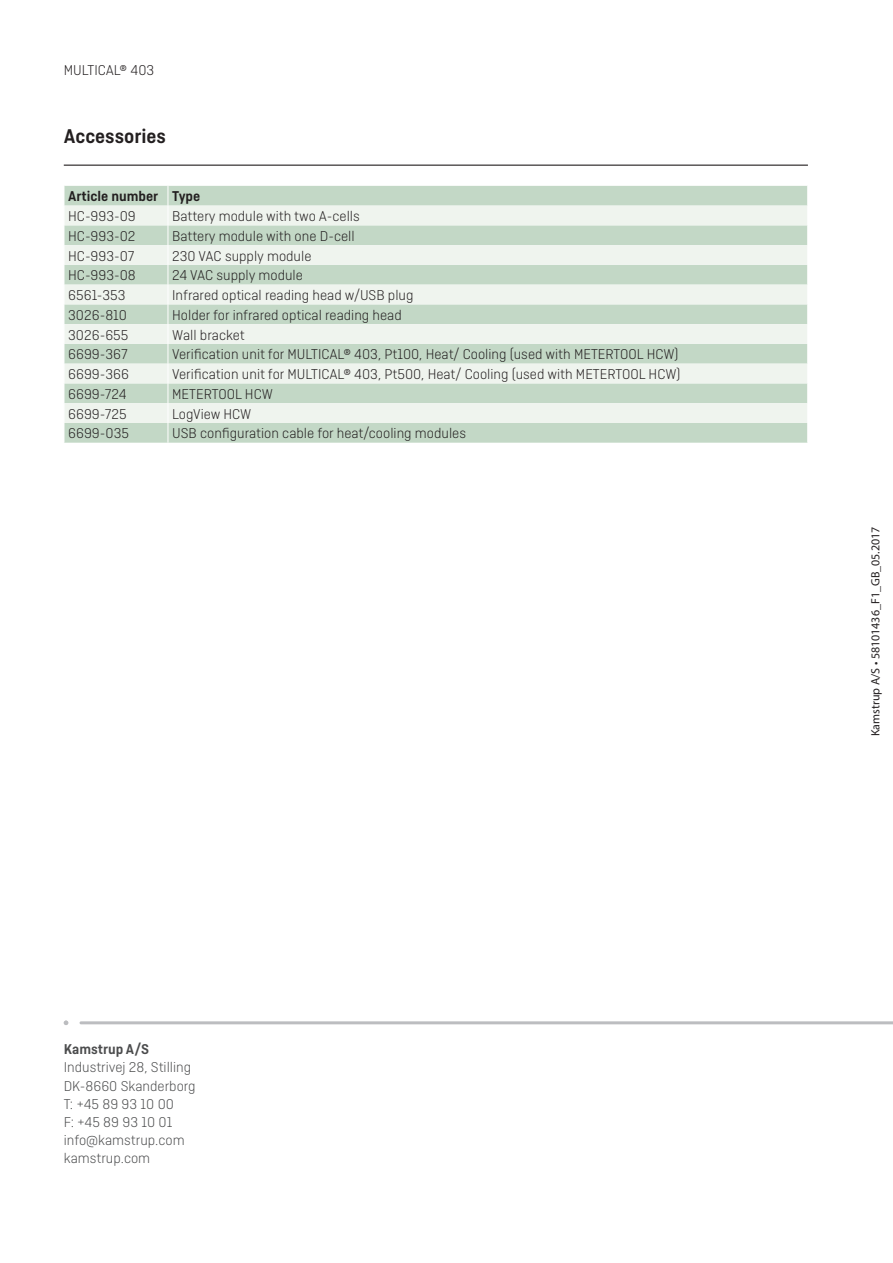
<style>
.page{position:relative;width:893px;height:1263px;background:#fff}
.page>*{position:absolute;margin:0;border:0;box-sizing:border-box;transform-origin:0 0}
.t1{font:600 21px "Ciutadella";color:#231f20}
.t2{font:300 15px "Ciutadella";color:#231f20}
.t3{font:300 15px/18px "Ciutadella";color:#4b4c4d}
.t4{font:600 15px "Ciutadella";color:#231f20}
.t5{font:600 15px "Ciutadella";color:#4b4c4d}
.t6{font:12px "Myriad Pro";color:#231f20}
</style>
<div class="page">
<hr style="left:64px;top:165px;width:744px;height:1px;background:#231f20">
<div style="left:65px;top:186px;width:742px;height:257px;background:#c3d8c6"></div>
<svg style="left:65px;top:206px;width:742px;height:217px;background:#dbe7dc"></svg>
<svg style="left:64px;top:186px;width:1px;height:257px"></svg>
<svg style="left:807px;top:186px;width:1px;height:257px"></svg>
<svg style="left:168px;top:186px;width:1px;height:257px"></svg>
<svg style="left:64px;top:1020px;width:829px;height:5px"></svg>
<p class="t2" style="left:64px;top:62px;width:92px">MULTICAL® 403</p>
<h1 class="t1" style="left:64px;top:124px;width:104px">Accessories</h1>
<p class="t4" style="left:68px;top:188px;width:134px">Article number Type</p>
<p class="t2" style="left:68px;top:208px;width:69px">HC-993-09</p>
<p class="t2" style="left:172px;top:208px;width:189px">Battery module with two A-cells</p>
<p class="t2" style="left:68px;top:228px;width:69px">HC-993-02</p>
<p class="t2" style="left:172px;top:228px;width:184px">Battery module with one D-cell</p>
<p class="t2" style="left:68px;top:248px;width:68px">HC-993-07</p>
<p class="t2" style="left:172px;top:248px;width:141px">230 VAC supply module</p>
<p class="t2" style="left:68px;top:267px;width:69px">HC-993-08</p>
<p class="t2" style="left:172px;top:267px;width:132px">24 VAC supply module</p>
<p class="t2" style="left:68px;top:287px;width:59px">6561-353</p>
<p class="t2" style="left:172px;top:287px;width:243px">Infrared optical reading head w/USB plug</p>
<p class="t2" style="left:68px;top:307px;width:60px">3026-810</p>
<p class="t2" style="left:172px;top:307px;width:231px">Holder for infrared optical reading head</p>
<p class="t2" style="left:68px;top:327px;width:62px">3026-655</p>
<p class="t2" style="left:172px;top:327px;width:74px">Wall bracket</p>
<p class="t2" style="left:68px;top:346px;width:61px">6699-367</p>
<p class="t2" style="left:172px;top:346px;width:508px">Verification unit for MULTICAL® 403, Pt100, Heat/ Cooling (used with METERTOOL HCW)</p>
<p class="t2" style="left:68px;top:366px;width:62px">6699-366</p>
<p class="t2" style="left:172px;top:366px;width:510px">Verification unit for MULTICAL® 403, Pt500, Heat/ Cooling (used with METERTOOL HCW)</p>
<p class="t2" style="left:68px;top:386px;width:60px">6699-724</p>
<p class="t2" style="left:172px;top:386px;width:102px">METERTOOL HCW</p>
<p class="t2" style="left:68px;top:406px;width:60px">6699-725</p>
<p class="t2" style="left:172px;top:406px;width:81px">LogView HCW</p>
<p class="t2" style="left:68px;top:425px;width:62px">6699-035</p>
<p class="t2" style="left:172px;top:425px;width:295px">USB configuration cable for heat/cooling modules</p>
<p class="t5" style="left:64px;top:1041px;width:87px">Kamstrup A/S</p>
<p class="t3" style="left:64px;top:1058px;width:133px">Industrivej 28, Stilling<br>DK-8660 Skanderborg<br>T: +45 89 93 10 00<br>F: +45 89 93 10 01 info@kamstrup.com kamstrup.com</p>
<p class="t6" style="left:868px;top:736px;width:211px;rotate:-90deg">Kamstrup A/S • 58101436_F1_GB_05.2017</p>
</div>
